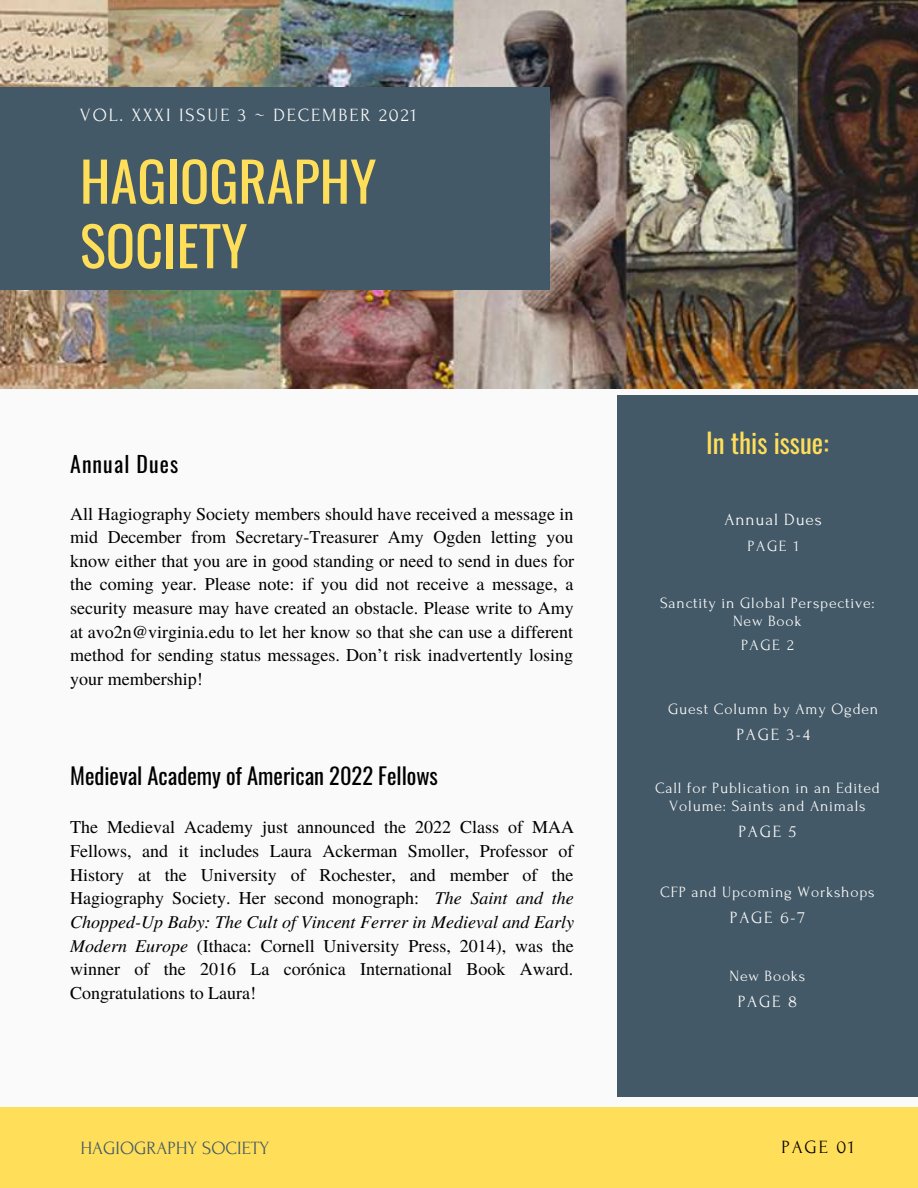
<style>
.page{position:relative;width:918px;height:1188px;background:#fafafa}
.page>*{position:absolute;margin:0;border:0;box-sizing:border-box;transform-origin:0 0}
.t1{font:54.45px/64.5px "Oswald";color:#ffde59}
.t2{font:27px "Oswald";color:#ffde59}
.t3{font:22.5px "Oswald";color:#000}
.t4{font:21.75px "Oswald";letter-spacing:.05em;color:#000}
.t5{font:18.6px "Forum";letter-spacing:.1em;color:#fafafa}
.t6{font:18.6px "Forum";color:#435967}
.t7{font:18.6px "Forum";letter-spacing:.1em;color:#000}
.t8{font:18px/23.7px "Te X Gyre Termes";color:#000;text-align:justify}
.t9{font:17.1px "Forum";letter-spacing:.1em;color:#fafafa}
.t10{font:17.1px "Forum";letter-spacing:.05em;color:#fafafa}
.t11{font:15.6px/18px "Forum";letter-spacing:.05em;color:#fafafa;text-align:center}
.s1{font-style:italic}
</style>
<div class="page">
<div style="left:618px;top:395px;width:300px;height:702px;background:#435967"></div>
<img style="left:0;top:0;width:918px;height:388px">
<div style="left:0;top:87px;width:550px;height:203px;background:#435967"></div>
<div style="left:0;top:1107px;width:918px;height:81px;background:#ffde59"></div>
<p class="t5" style="left:80px;top:105px;width:338px">VOL. XXXI ISSUE 3 ~ DECEMBER 2021</p>
<h1 class="t1" style="left:80px;top:147px;width:298px">HAGIOGRAPHY<br>SOCIETY</h1>
<p class="t4" style="left:70px;top:448px;width:110px">Annual Dues</p>
<p class="t8" style="left:70px;top:501px;width:505px">All Hagiography Society members should have received a message in mid December from Secretary-Treasurer Amy Ogden letting you know either that you are in good standing or need to send in dues for the coming year. Please note: if you did not receive a message, a security measure may have created an obstacle. Please write to Amy at avo2n@virginia.edu to let her know so that she can use a different method for sending status messages. Don’t risk inadvertently losing your membership!</p>
<p class="t3" style="left:70px;top:758px;width:369px">Medieval Academy of American 2022 Fellows</p>
<p class="t8" style="left:70px;top:815px;width:505px">The Medieval Academy just announced the 2022 Class of MAA Fellows, and it includes Laura Ackerman Smoller, Professor of History at the University of Rochester, and member of the Hagiography Society. Her second monograph: <span class="s1">The Saint and the Chopped-Up Baby: The Cult of Vincent Ferrer in Medieval and Early Modern Europe</span> (Ithaca: Cornell University Press, 2014), was the winner of the 2016 La corónica International Book Award.<br>Congratulations to Laura!</p>
<h2 class="t2" style="left:706px;top:422px;width:124px">In this issue:</h2>
<p class="t10" style="left:725px;top:510px;width:99px">Annual Dues</p>
<p class="t11" style="left:748px;top:537px;width:53px">PAGE 1</p>
<p class="t11" style="left:660px;top:594px;width:216px">Sanctity in Global Perspective:<br>New Book</p>
<p class="t11" style="left:741px;top:637px;width:54px">PAGE 2</p>
<p class="t11" style="left:668px;top:700px;width:212px">Guest Column by Amy Ogden</p>
<p class="t9" style="left:736px;top:725px;width:75px">PAGE 3-4</p>
<p class="t11" style="left:655px;top:779px;width:226px">Call for Publication in an Edited<br>Volume: Saints and Animals</p>
<p class="t9" style="left:738px;top:822px;width:60px">PAGE 5</p>
<p class="t11" style="left:660px;top:883px;width:216px">CFP and Upcoming Workshops</p>
<p class="t9" style="left:730px;top:909px;width:77px">PAGE 6-7</p>
<p class="t11" style="left:729px;top:967px;width:78px">New Books</p>
<p class="t9" style="left:738px;top:992px;width:61px">PAGE 8</p>
<p class="t6" style="left:81px;top:1138px;width:190px">HAGIOGRAPHY SOCIETY</p>
<p class="t7" style="left:781px;top:1137px;width:74px">PAGE 01</p>
</div>
